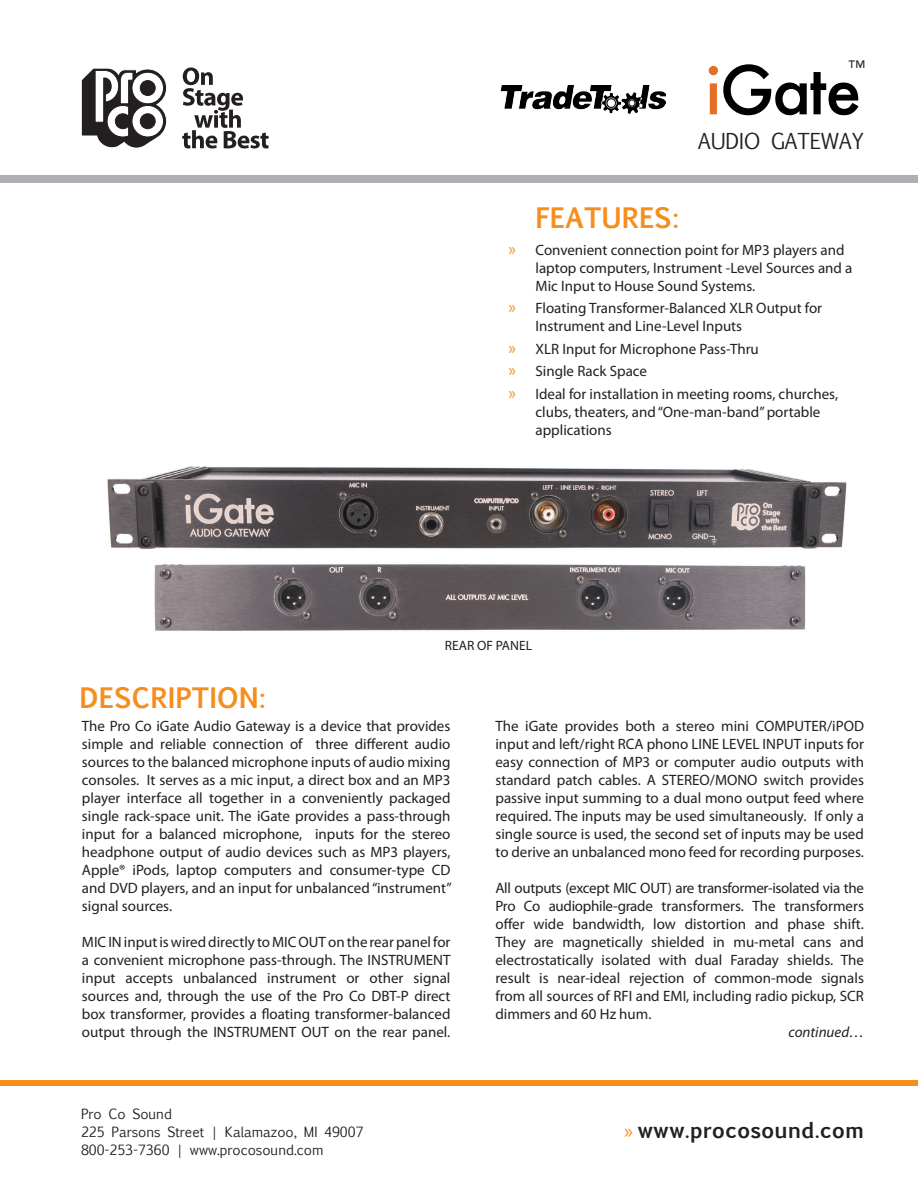
<style>
.page{position:relative;width:918px;height:1188px;background:#fff}
.page>*{position:absolute;margin:0;border:0;box-sizing:border-box;transform-origin:0 0}
.t1{font:700 27px "Euphemia UCAS";color:#f68e1e}
.t2{font:700 21px "Euphemia UCAS";color:#231f20}
.t3{font:21px "Euphemia UCAS";letter-spacing:-.01em;color:#231f20}
.t4{font:18px "Futura";color:#231f20}
.Paragraph_Style_1{font:15px/18px "Myriad Pro";color:#231f20;text-align:justify}
.t5{font:italic 15px "Myriad Pro";color:#231f20}
.t6{font:13.5px "Euphemia UCAS";color:#231f20}
.t7{font:13.5px "Myriad Pro";color:#231f20}
.s1{font-size:18px;color:#f68e1e}
.s2{font-family:"Myriad Pro";font-weight:400;color:#f68e1e}
</style>
<div class="page">
<div style="left:0;top:27px;width:918px;height:156px;background:#aeafb3"></div>
<div style="left:0;top:14px;width:918px;height:162px;background:#fff"></div>
<div style="left:0;top:1080px;width:918px;height:6px;background:#f68e1e"></div>
<svg style="left:81px;top:68px;width:86px;height:80px"></svg>
<svg style="left:132px;top:72px;width:32px;height:32px"></svg>
<div style="left:132px;top:72px;width:32px;height:32px;border:1px solid #231f20;border-radius:50%"></div>
<div style="left:140px;top:81px;width:15px;height:15px;background:#231f20;border-radius:50%"></div>
<div style="left:140px;top:80px;width:15px;height:16px;border:1px solid #231f20;border-radius:50%"></div>
<svg style="left:182px;top:68px;width:87px;height:80px"></svg>
<img style="left:500px;top:85px;width:165px;height:29px">
<svg style="left:709px;top:64px;width:150px;height:51px"></svg>
<img style="left:107px;top:466px;width:740px;height:83px">
<img style="left:154px;top:564px;width:652px;height:67px">
<p class="t4" style="left:848px;top:55px;width:18px">™</p>
<p class="t3" style="left:698px;top:126px;width:168px">AUDIO GATEWAY</p>
<p class="t1" style="left:536px;top:198px;width:146px">FEATURES:</p>
<p class="Paragraph_Style_1" style="left:536px;top:240px;width:318px;text-align:left;text-indent:-27px"><span class="s1">»</span> Convenient connection point for MP3 players and laptop computers, Instrument -Level Sources and a<br>Mic Input to House Sound Systems.</p>
<p class="Paragraph_Style_1" style="left:536px;top:299px;width:288px;text-indent:-27px"><span class="s1">»</span> Floating Transformer-Balanced XLR Output for<br>Instrument and Line-Level Inputs</p>
<p class="Paragraph_Style_1" style="left:508px;top:339px;width:252px"><span class="s1">»</span> XLR Input for Microphone Pass-Thru</p>
<p class="Paragraph_Style_1" style="left:508px;top:362px;width:140px"><span class="s1">»</span> Single Rack Space</p>
<p class="Paragraph_Style_1" style="left:536px;top:384px;width:304px;text-align:left;text-indent:-27px"><span class="s1">»</span> Ideal for installation in meeting rooms, churches, clubs, theaters, and “One-man-band” portable applications</p>
<p class="t1" style="left:80px;top:677px;width:188px">DESCRIPTION:</p>
<p class="t7" style="left:445px;top:638px;width:89px">REAR OF PANEL</p>
<p class="Paragraph_Style_1" style="left:82px;top:717px;width:371px">The Pro Co iGate Audio Gateway is a device that provides simple and reliable connection of three different audio sources to the balanced microphone inputs of audio mixing consoles. It serves as a mic input, a direct box and an MP3 player interface all together in a conveniently packaged single rack-space unit. The iGate provides a pass-through input for a balanced microphone, inputs for the stereo headphone output of audio devices such as MP3 players, Apple® iPods, laptop computers and consumer-type CD and DVD players, and an input for unbalanced “instrument” signal sources.</p>
<p class="Paragraph_Style_1" style="left:82px;top:933px;width:370px">MIC IN input is wired directly to MIC OUT on the rear panel for a convenient microphone pass-through. The INSTRUMENT input accepts unbalanced instrument or other signal sources and, through the use of the Pro Co DBT-P direct box transformer, provides a floating transformer-balanced output through the INSTRUMENT OUT on the rear panel.</p>
<p class="t6" style="left:81px;top:1104px;width:93px">Pro Co Sound</p>
<p class="t6" style="left:81px;top:1122px;width:284px">225 Parsons Street | Kalamazoo, MI 49007</p>
<p class="t6" style="left:81px;top:1140px;width:244px">800-253-7360 | www.procosound.com</p>
<p class="Paragraph_Style_1" style="left:495px;top:717px;width:370px">The iGate provides both a stereo mini COMPUTER/iPOD input and left/right RCA phono LINE LEVEL INPUT inputs for easy connection of MP3 or computer audio outputs with standard patch cables. A STEREO/MONO switch provides passive input summing to a dual mono output feed where required. The inputs may be used simultaneously. If only a single source is used, the second set of inputs may be used to derive an unbalanced mono feed for recording purposes.</p>
<p class="Paragraph_Style_1" style="left:495px;top:879px;width:370px">All outputs (except MIC OUT) are transformer-isolated via the Pro Co audiophile-grade transformers. The transformers offer wide bandwidth, low distortion and phase shift.<br>They are magnetically shielded in mu-metal cans and electrostatically isolated with dual Faraday shields. The result is near-ideal rejection of common-mode signals from all sources of RFI and EMI, including radio pickup, SCR dimmers and 60 Hz hum.</p>
<p class="t5" style="left:789px;top:1023px;width:77px">continued…</p>
<p class="t2" style="left:624px;top:1114px;width:241px"><span class="s2">»</span> www.procosound.com</p>
</div>
